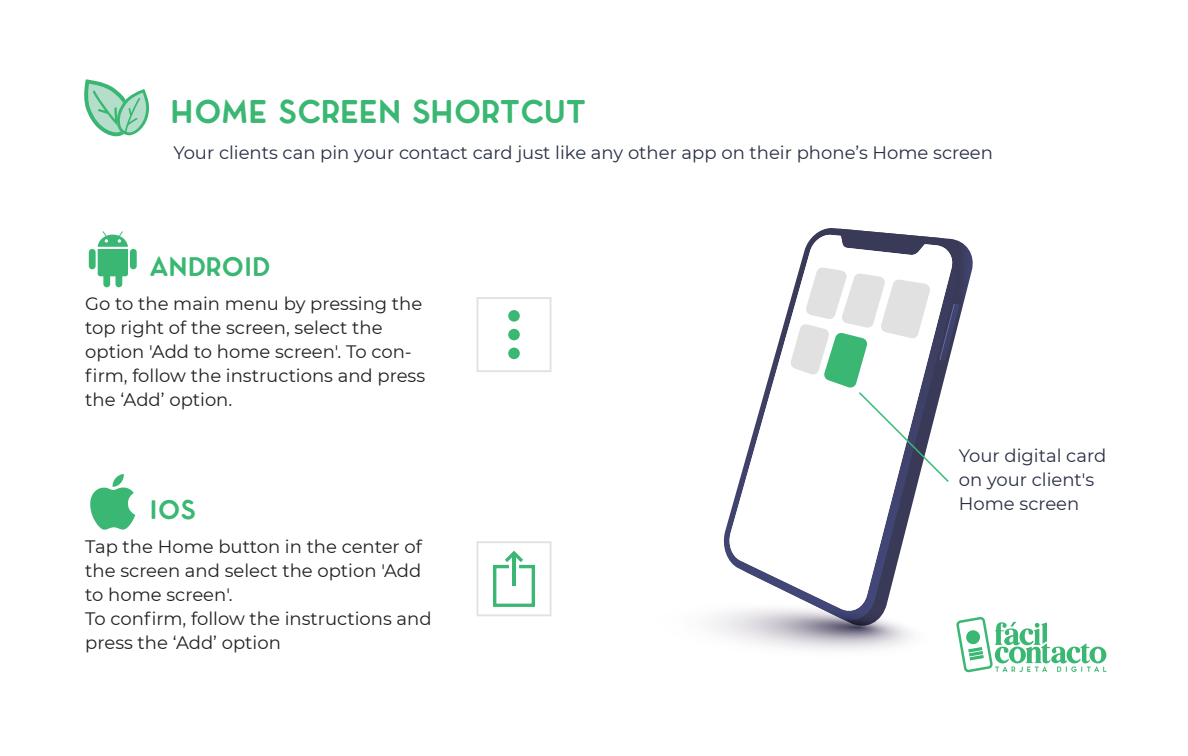
<style>
.page{position:relative;width:1188px;height:756px;background:#fff}
.page>*{position:absolute;margin:0;border:0;box-sizing:border-box;transform-origin:0 0}
.t1{font:700 33px "Carino Sans";color:#3ab773}
.t2{font:700 27px "Carino Sans";color:#3ab773}
.t3{font:18px/24px "Montserrat";color:#231f20}
.t4{font:18px/24px "Montserrat";color:#282f44}
</style>
<div class="page">
<svg style="left:84px;top:80px;width:65px;height:57px"></svg>
<svg style="left:477px;top:297px;width:75px;height:75px"></svg>
<svg style="left:89px;top:231px;width:48px;height:56px"></svg>
<svg style="left:477px;top:541px;width:75px;height:75px"></svg>
<svg style="left:90px;top:474px;width:45px;height:56px"></svg>
<svg style="left:723px;top:228px;width:241px;height:328px"></svg>
<svg style="left:727px;top:234px;width:227px;height:362px"></svg>
<svg style="left:956px;top:617px;width:150px;height:55px"></svg>
<svg style="left:790px;top:267px;width:170px;height:217px"></svg>
<svg style="left:712px;top:596px;width:199px;height:54px"></svg>
<h1 class="t1" style="left:171px;top:85px;width:417px">HOME SCREEN SHORTCUT</h1>
<p class="t4" style="left:173px;top:140px;width:821px">Your clients can pin your contact card just like any other app on their phone’s Home screen</p>
<h2 class="t2" style="left:149px;top:245px;width:123px">ANDROID</h2>
<p class="t3" style="left:85px;top:291px;width:341px">Go to the main menu by pressing the top right of the screen, select the option 'Add to home screen'. To con&shy;firm, follow the instructions and press the ‘Add’ option.</p>
<h2 class="t2" style="left:149px;top:488px;width:48px">IOS</h2>
<p class="t3" style="left:85px;top:534px;width:348px">Tap the Home button in the center of the screen and select the option 'Add to home screen'.<br>To confirm, follow the instructions and press the ‘Add’ option</p>
<p class="t4" style="left:959px;top:443px;width:149px">Your digital card on your client's<br>Home screen</p>
</div>
